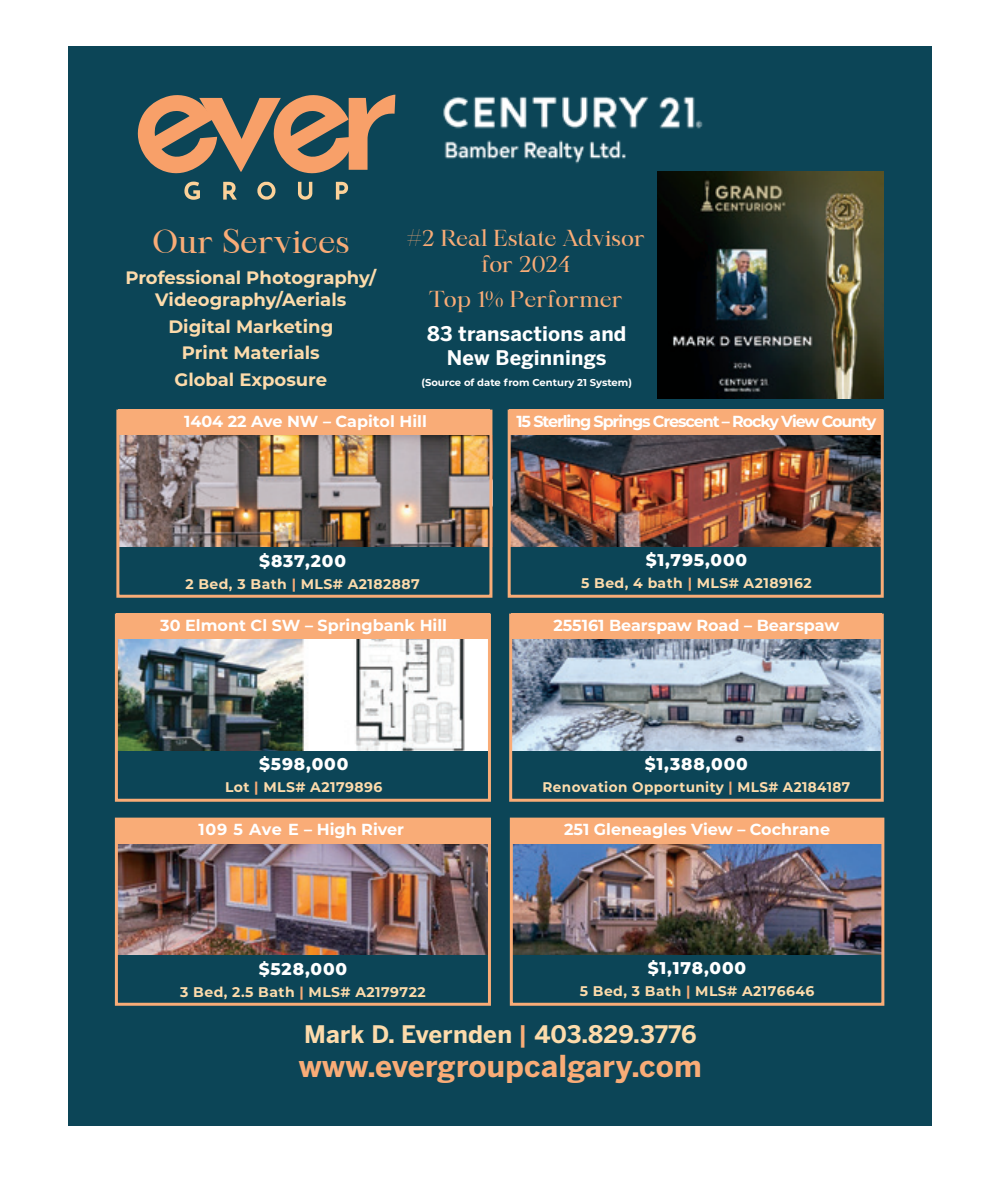
<style>
.page{position:relative;width:990px;height:1188px;background:#fff}
.page>*{position:absolute;margin:0;border:0;box-sizing:border-box;transform-origin:0 0}
.t1{font:32px "Maharlika";color:#f9ac77}
.t2{font:700 30px "Benton Sans";letter-spacing:.01em;color:#f9ac77}
.t3{font:700 24px "Benton Sans";letter-spacing:.01em;color:#fddbab}
.t4{font:22px/26.4px "Maharlika";color:#f9ac77;text-align:center}
.t5{font:700 20px/24px "Benton Sans";letter-spacing:.01em;color:#fff;text-align:center}
.t6{font:700 18px/26.6px "Montserrat";color:#fddbab;text-align:center}
.t7{font:800 17px "Montserrat";letter-spacing:.05em;color:#fff}
.t8{font:700 16px "Montserrat";color:#fff}
.t9{font:700 16px "Montserrat";letter-spacing:-.07em;color:#fff}
.t10{font:700 14px "Montserrat";letter-spacing:.03em;color:#fddbab}
.t11{font:700 10px "Montserrat";color:#fff}
.s1{color:#f9ac77}
.s2{font-family:"Montserrat";color:#f9ac77}
</style>
<div class="page">
<div style="left:68px;top:46px;width:864px;height:1080px;background:#0c4557"></div>
<svg style="left:138px;top:95px;width:257px;height:79px"></svg>
<svg style="left:184px;top:182px;width:16px;height:18px"></svg>
<svg style="left:223px;top:182px;width:14px;height:18px"></svg>
<svg style="left:257px;top:181px;width:19px;height:19px"></svg>
<svg style="left:298px;top:182px;width:14px;height:18px"></svg>
<svg style="left:336px;top:182px;width:12px;height:18px"></svg>
<img style="left:443px;top:96px;width:260px;height:68px">
<img style="left:120px;top:435px;width:368px;height:112px">
<div style="left:119px;top:410px;width:371px;height:25px;background:#f9ac77"></div>
<div style="left:116px;top:410px;width:376px;height:188px;border:3px solid #f9ac77"></div>
<img style="left:512px;top:435px;width:368px;height:112px">
<img style="left:119px;top:639px;width:368px;height:112px">
<img style="left:513px;top:639px;width:367px;height:112px">
<div style="left:509px;top:410px;width:373px;height:25px;background:#f9ac77"></div>
<div style="left:116px;top:614px;width:373px;height:25px;background:#f9ac77"></div>
<div style="left:511px;top:614px;width:370px;height:25px;background:#f9ac77"></div>
<div style="left:508px;top:410px;width:376px;height:188px;border:3px solid #f9ac77"></div>
<div style="left:115px;top:614px;width:376px;height:188px;border:3px solid #f9ac77"></div>
<div style="left:509px;top:614px;width:375px;height:188px;border:3px solid #f9ac77"></div>
<img style="left:119px;top:843px;width:368px;height:112px">
<div style="left:116px;top:818px;width:375px;height:25px;background:#f9ac77"></div>
<div style="left:115px;top:818px;width:376px;height:188px;border:3px solid #f9ac77"></div>
<img style="left:514px;top:843px;width:366px;height:112px">
<div style="left:512px;top:818px;width:370px;height:25px;background:#f9ac77"></div>
<div style="left:510px;top:818px;width:374px;height:188px;border:3px solid #f9ac77"></div>
<img style="left:657px;top:172px;width:227px;height:226px">
<p class="t1" style="left:152px;top:221px;width:199px">Our Services</p>
<p class="t4" style="left:406px;top:224px;width:240px">#2 Real Estate Advisor for 2024</p>
<p class="t4" style="left:429px;top:286px;width:195px">Top 1% Performer</p>
<p class="t6" style="left:125px;top:266px;width:252px;line-height:22px">Professional Photography/<br>Videography/Aerials</p>
<p class="t6" style="left:168px;top:312px;width:166px">Digital Marketing<br>Print Materials<br>Global Exposure</p>
<p class="t8" style="left:184px;top:409px;width:244px">1404 22 Ave NW – Capitol Hill</p>
<p class="t5" style="left:427px;top:322px;width:201px">83 transactions and<br>New Beginnings</p>
<p class="t11" style="left:421px;top:375px;width:212px">(Source of date from Century 21 System)</p>
<p class="t9" style="left:516px;top:410px;width:362px">15 Sterling Springs Crescent – Rocky View County</p>
<p class="t7" style="left:259px;top:549px;width:88px">$837,200</p>
<p class="t10" style="left:185px;top:574px;width:236px">2 Bed, 3 Bath <span class="s1">|</span> MLS# A2182887</p>
<p class="t7" style="left:646px;top:548px;width:103px">$1,795,000</p>
<p class="t10" style="left:581px;top:573px;width:232px">5 Bed, 4 bath <span class="s1">|</span> MLS# A2189162</p>
<p class="t8" style="left:160px;top:614px;width:288px">30 Elmont Cl SW – Springbank Hill</p>
<p class="t8" style="left:553px;top:614px;width:288px">255161 Bearspaw Road – Bearspaw</p>
<p class="t7" style="left:259px;top:752px;width:91px">$598,000</p>
<p class="t10" style="left:225px;top:777px;width:159px">Lot <span class="s1">|</span> MLS# A2179896</p>
<p class="t7" style="left:645px;top:752px;width:105px">$1,388,000</p>
<p class="t10" style="left:543px;top:777px;width:309px">Renovation Opportunity <span class="s1">|</span> MLS# A2184187</p>
<p class="t8" style="left:199px;top:817px;width:207px">109 5 Ave E – High River</p>
<p class="t8" style="left:564px;top:818px;width:268px">251 Gleneagles View – Cochrane</p>
<p class="t7" style="left:259px;top:957px;width:90px">$528,000</p>
<p class="t10" style="left:180px;top:982px;width:247px">3 Bed, 2.5 Bath <span class="s1">|</span> MLS# A2179722</p>
<p class="t7" style="left:648px;top:956px;width:100px">$1,178,000</p>
<p class="t10" style="left:580px;top:981px;width:236px">5 Bed, 3 Bath <span class="s1">|</span> MLS# A2176646</p>
<p class="t3" style="left:304px;top:1020px;width:394px">Mark D. Evernden <span class="s2">|</span> 403.829.3776</p>
<p class="t2" style="left:299px;top:1048px;width:404px">www.evergroupcalgary.com</p>
</div>
